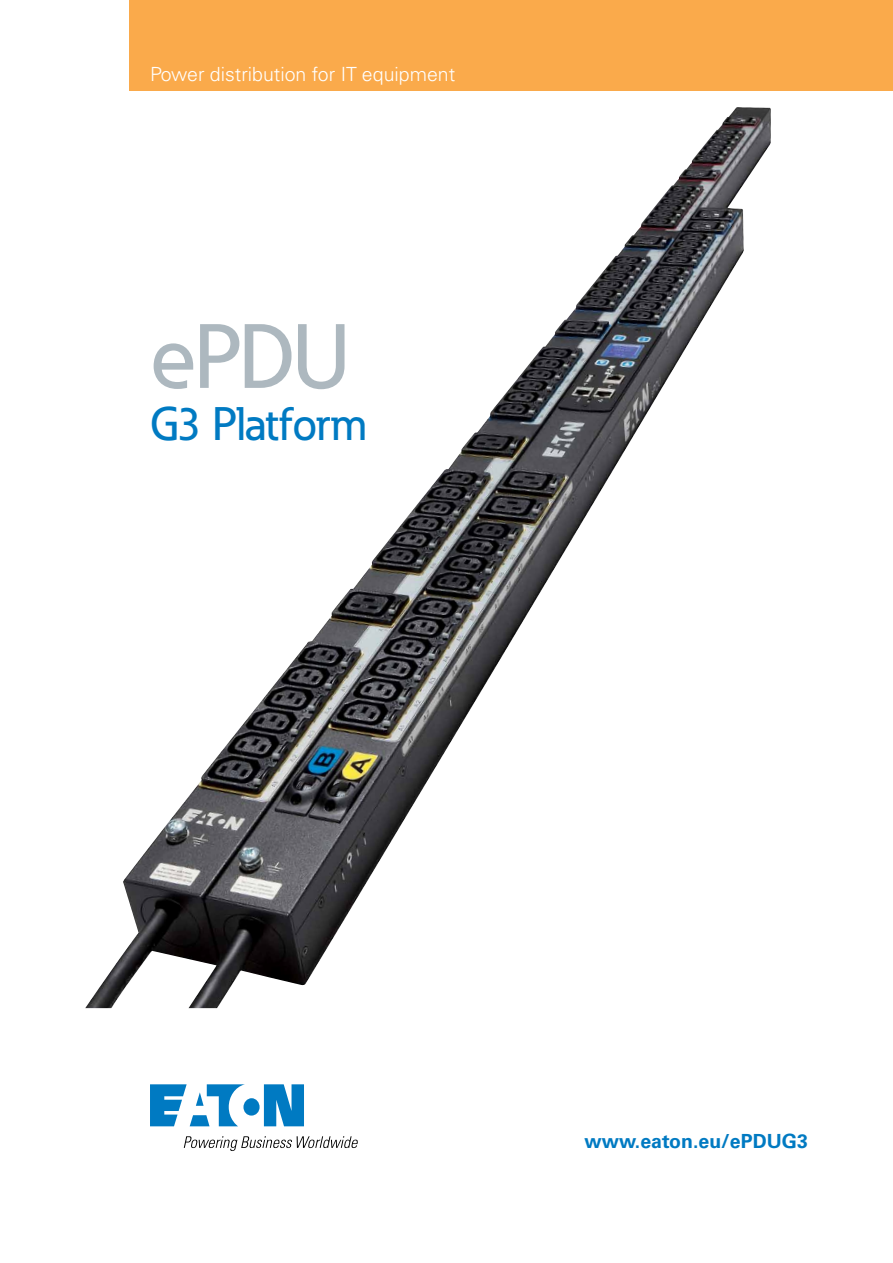
<style>
.page{position:relative;width:893px;height:1263px;background:#fff}
.page>*{position:absolute;margin:0;border:0;box-sizing:border-box;transform-origin:0 0}
.t1{font:500 90px "Eaton";color:#adb8bf}
.t2{font:500 46.5px "Eaton";letter-spacing:-.025em;color:#007ac2}
.t3{font:300 19.5px "Univers LT Pro 45";color:#fff}
.t4{font:700 19.5px "Univers LT Pro 65";color:#007ac2}
</style>
<div class="page">
<svg style="left:150px;top:1084px;width:154px;height:42px"></svg>
<svg style="left:184px;top:1136px;width:174px;height:15px"></svg>
<img style="left:85px;top:107px;width:686px;height:901px">
<div style="left:129px;top:0;width:764px;height:90px;background:#faaa4b"></div>
<p class="t3" style="left:150px;top:62px;width:307px">Power distribution for IT equipment</p>
<h1 class="t1" style="left:150px;top:301px;width:202px">ePDU</h1>
<h2 class="t2" style="left:150px;top:396px;width:218px">G3 Platform</h2>
<p class="t4" style="left:584px;top:1130px;width:225px">www.eaton.eu/ePDUG3</p>
</div>
